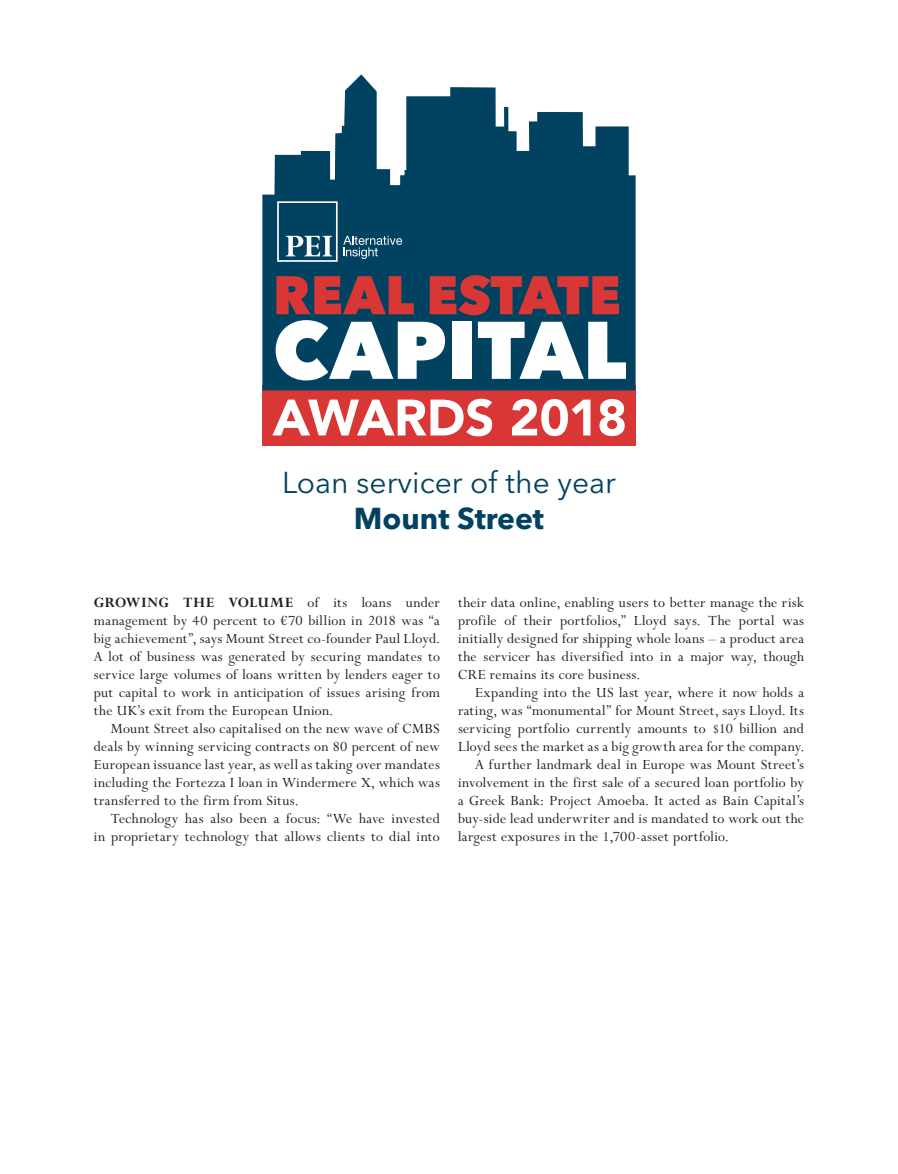
<style>
.page{position:relative;width:898px;height:1174px;background:#fff}
.page>*{position:absolute;margin:0;border:0;box-sizing:border-box;transform-origin:0 0}
.t1{font:30px "Avenir Next LT Pro";color:#004260}
.t2{font:700 30px "Avenir Next LT Pro";color:#004260}
.t3{font:15.75px/18px "Perpetua MT Pro";letter-spacing:.02em;color:#231f20;text-align:justify}
.s1{font-weight:700}
</style>
<div class="page">
<div style="left:262px;top:385px;width:373px;height:61px;background:#d93735"></div>
<svg style="left:262px;top:74px;width:373px;height:316px;fill:#004260"></svg>
<svg style="left:275px;top:275px;width:350px;height:105px"></svg>
<svg style="left:277px;top:201px;width:60px;height:61px;background:#356981"></svg>
<svg style="left:343px;top:236px;width:59px;height:23px"></svg>
<svg style="left:272px;top:399px;width:220px;height:37px"></svg>
<svg style="left:599px;top:399px;width:25px;height:37px"></svg>
<svg style="left:512px;top:399px;width:78px;height:37px"></svg>
<h1 class="t1" style="left:282px;top:464px;width:335px">Loan servicer of the year</h1>
<h1 class="t2" style="left:354px;top:499px;width:192px">Mount Street</h1>
<p class="t3" style="left:94px;top:593px;width:347px"><span class="s1">GROWING THE VOLUME</span> of its loans under management by 40 percent to €70 billion in 2018 was “a big achievement”, says Mount Street co-founder Paul Lloyd.<br>A lot of business was generated by securing mandates to service large volumes of loans written by lenders eager to put capital to work in anticipation of issues arising from the UK’s exit from the European Union.</p>
<p class="t3" style="left:94px;top:719px;width:347px;text-indent:17px">Mount Street also capitalised on the new wave of CMBS deals by winning servicing contracts on 80 percent of new European issuance last year, as well as taking over mandates including the Fortezza I loan in Windermere X, which was transferred to the firm from Situs.</p>
<p class="t3" style="left:94px;top:809px;width:347px;text-align:right">Technology has also been a focus: “We have invested<br>in proprietary technology that allows clients to dial into</p>
<p class="t3" style="left:458px;top:593px;width:347px">their data online, enabling users to better manage the risk profile of their portfolios,” Lloyd says. The portal was initially designed for shipping whole loans – a product area the servicer has diversified into in a major way, though CRE remains its core business.</p>
<p class="t3" style="left:475px;top:683px;width:330px">Expanding into the US last year, where it now holds a</p>
<p class="t3" style="left:458px;top:701px;width:347px">rating, was “monumental” for Mount Street, says Lloyd. Its</p>
<p class="t3" style="left:458px;top:719px;width:347px">servicing portfolio currently amounts to $10 billion and</p>
<p class="t3" style="left:458px;top:737px;width:347px">Lloyd sees the market as a big growth area for the company.</p>
<p class="t3" style="left:475px;top:755px;width:330px">A further landmark deal in Europe was Mount Street’s</p>
<p class="t3" style="left:458px;top:773px;width:347px">involvement in the first sale of a secured loan portfolio by</p>
<p class="t3" style="left:458px;top:791px;width:347px">a Greek Bank: Project Amoeba. It acted as Bain Capital’s</p>
<p class="t3" style="left:458px;top:809px;width:347px">buy-side lead underwriter and is mandated to work out the</p>
<p class="t3" style="left:458px;top:827px;width:272px">largest exposures in the 1,700-asset portfolio.</p>
</div>
